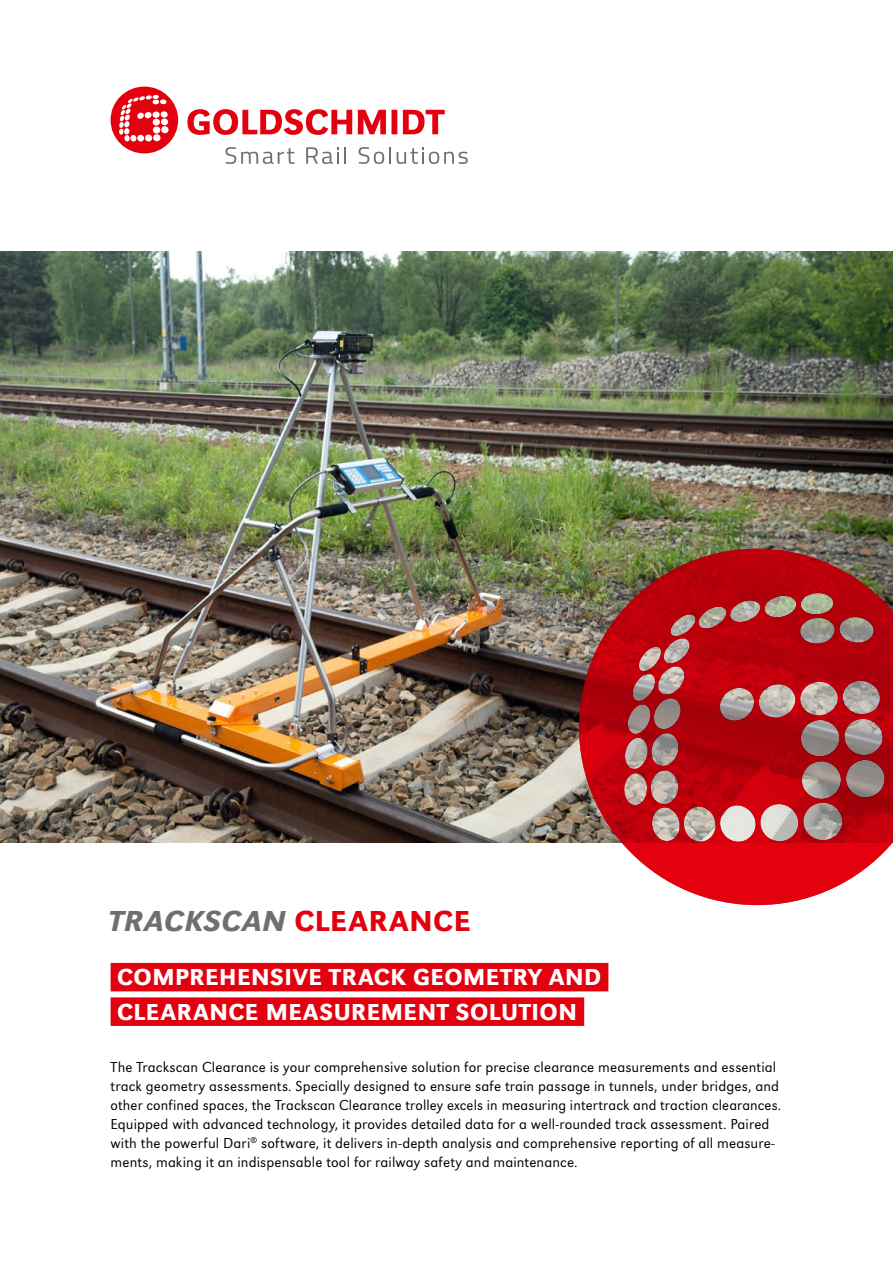
<style>
.page{position:relative;width:893px;height:1263px;background:#fff}
.page>*{position:absolute;margin:0;border:0;box-sizing:border-box;transform-origin:0 0}
.t1{font:30px "URW Grotesk Med Ita";letter-spacing:.02em;color:#6f6f6e}
.t2{font:500 24px/34.5px "URW Grotesk";letter-spacing:.025em;color:#fff}
.t3{font:300 15px/19.2px "URW Grotesk";letter-spacing:.01em;color:#000}
.s1{font-family:"URW Grotesk";font-weight:500;color:#e3000f}
</style>
<div class="page">
<img style="left:0;top:252px;width:893px;height:590px">
<svg style="left:111px;top:87px;width:67px;height:66px"></svg>
<svg style="left:187px;top:109px;width:258px;height:26px"></svg>
<svg style="left:225px;top:147px;width:70px;height:17px"></svg>
<svg style="left:306px;top:147px;width:40px;height:17px"></svg>
<svg style="left:359px;top:147px;width:32px;height:17px"></svg>
<svg style="left:397px;top:147px;width:71px;height:17px"></svg>
<svg style="left:579px;top:549px;width:314px;height:356px;background:#b83e41"></svg>
<div style="left:111px;top:963px;width:497px;height:28px;background:#e3000f"></div>
<div style="left:111px;top:997px;width:473px;height:29px;background:#e3000f"></div>
<h1 class="t1" style="left:108px;top:904px;width:364px">TRACKSCAN <span class="s1">CLEARANCE</span></h1>
<h2 class="t2" style="left:117px;top:960px;width:485px">COMPREHENSIVE TRACK GEOMETRY AND<br>CLEARANCE MEASUREMENT SOLUTION</h2>
<p class="t3" style="left:111px;top:1057px;width:672px">The Trackscan Clearance is your comprehensive solution for precise clearance measurements and essential track geometry assessments. Specially designed to ensure safe train passage in tunnels, under bridges, and other confined spaces, the Trackscan Clearance trolley excels in measuring intertrack and traction clearances.<br>Equipped with advanced technology, it provides detailed data for a well-rounded track assessment. Paired with the powerful Dari<sup>®</sup> software, it delivers in-depth analysis and comprehensive reporting of all measure&shy;ments, making it an indispensable tool for railway safety and maintenance.</p>
</div>
